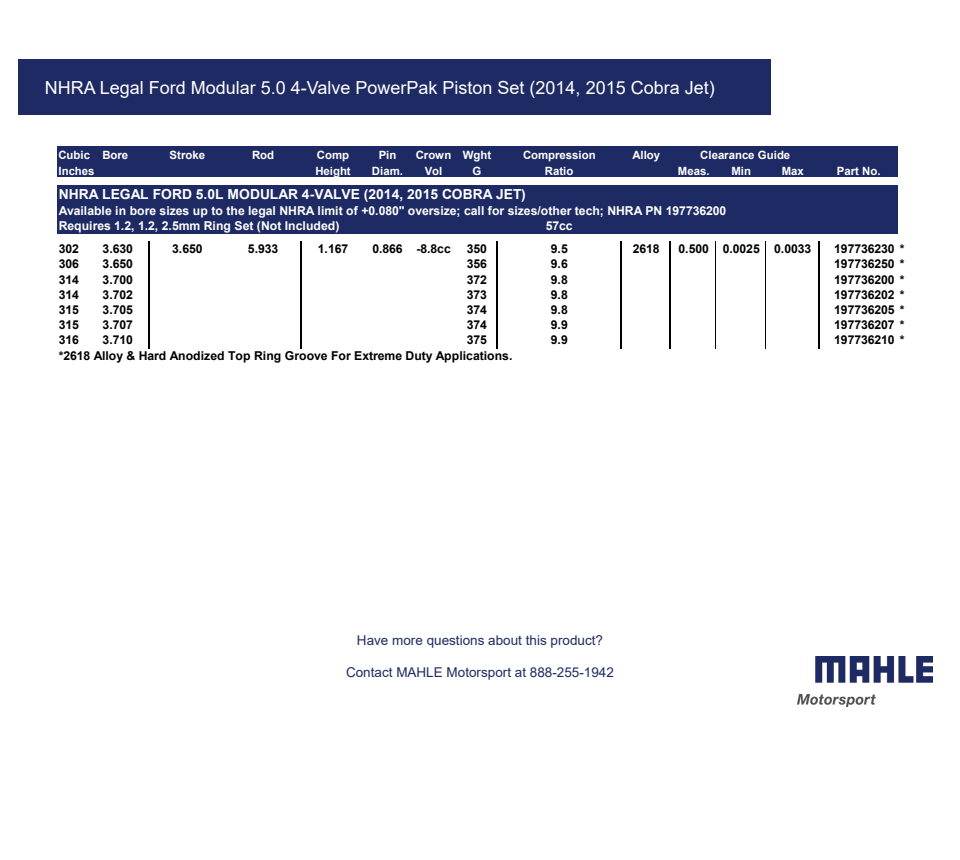
<style>
.page{position:relative;width:960px;height:860px;background:#fff}
.page>*{position:absolute;margin:0;border:0;box-sizing:border-box;transform-origin:0 0}
.t1{font:18px "Arial";color:#fff}
.t2{font:700 13.85px "Arial";color:#fff}
.t3{font:13.5px "Arial";color:#1e2a63}
.t4{font:700 12.2px "Arial";letter-spacing:-.005em;color:#000}
.t5{font:700 12.2px/15.2px "Arial";letter-spacing:-.005em;color:#fff}
.t6{font:700 11.4px "Arial";color:#fff}
</style>
<div class="page">
<div style="left:57px;top:146px;width:841px;height:31px;background:#1e2a63"></div>
<div style="left:57px;top:185px;width:841px;height:48px;background:#1e2a63"></div>
<hr style="left:148px;top:241px;width:2px;height:107px;background:#000">
<hr style="left:300px;top:241px;width:2px;height:107px;background:#000">
<hr style="left:496px;top:241px;width:1px;height:107px;background:#000">
<hr style="left:620px;top:241px;width:1px;height:107px;background:#000">
<hr style="left:670px;top:241px;width:1px;height:107px;background:#000">
<hr style="left:715px;top:241px;width:1px;height:107px;background:#000">
<hr style="left:765px;top:241px;width:1px;height:107px;background:#000">
<hr style="left:818px;top:241px;width:1px;height:107px;background:#000">
<img style="left:798px;top:657px;width:135px;height:49px">
<div style="left:18px;top:60px;width:753px;height:55px;background:#1e2a63"></div>
<h1 class="t1" style="left:45px;top:75px;width:671px">NHRA Legal Ford Modular 5.0 4-Valve PowerPak Piston Set (2014, 2015 Cobra Jet)</h1>
<p class="t6" style="left:58px;top:147px;width:71px">Cubic Bore</p>
<p class="t6" style="left:170px;top:147px;width:37px">Stroke</p>
<p class="t6" style="left:252px;top:147px;width:24px">Rod</p>
<p class="t6" style="left:317px;top:147px;width:34px">Comp</p>
<p class="t6" style="left:379px;top:147px;width:19px">Pin</p>
<p class="t6" style="left:416px;top:147px;width:77px">Crown Wght</p>
<p class="t6" style="left:633px;top:147px;width:29px">Alloy</p>
<p class="t6" style="left:58px;top:163px;width:38px">Inches</p>
<p class="t6" style="left:315px;top:163px;width:37px">Height</p>
<p class="t6" style="left:372px;top:163px;width:33px">Diam.</p>
<p class="t6" style="left:425px;top:163px;width:19px">Vol</p>
<p class="t6" style="left:473px;top:163px;width:10px">G</p>
<p class="t6" style="left:678px;top:163px;width:33px">Meas.</p>
<p class="t6" style="left:731px;top:163px;width:21px">Min</p>
<p class="t6" style="left:782px;top:163px;width:24px">Max</p>
<p class="t6" style="left:837px;top:163px;width:45px">Part No.</p>
<p class="t2" style="left:59px;top:184px;width:468px">NHRA LEGAL FORD 5.0L MODULAR 4-VALVE (2014, 2015 COBRA JET)</p>
<p class="t5" style="left:59px;top:203px;width:669px">Available in bore sizes up to the legal NHRA limit of +0.080" oversize; call for sizes/other tech; NHRA PN 197736200<br>Requires 1.2, 1.2, 2.5mm Ring Set (Not Included)</p>
<p class="t6" style="left:523px;top:147px;width:74px">Compression</p>
<p class="t6" style="left:700px;top:147px;width:91px">Clearance Guide</p>
<p class="t6" style="left:545px;top:163px;width:30px">Ratio</p>
<p class="t5" style="left:546px;top:218px;width:28px">57cc</p>
<p class="t4" style="left:59px;top:240px;width:22px">302</p>
<p class="t4" style="left:103px;top:240px;width:32px">3.630</p>
<p class="t4" style="left:172px;top:240px;width:32px">3.650</p>
<p class="t4" style="left:248px;top:240px;width:32px">5.933</p>
<p class="t4" style="left:318px;top:240px;width:32px">1.167</p>
<p class="t4" style="left:372px;top:240px;width:80px">0.866 -8.8cc</p>
<p class="t4" style="left:467px;top:240px;width:22px">350</p>
<p class="t4" style="left:551px;top:240px;width:18px">9.5</p>
<p class="t4" style="left:633px;top:240px;width:28px">2618</p>
<p class="t4" style="left:679px;top:240px;width:134px">0.500 0.0025 0.0033</p>
<p class="t4" style="left:834px;top:240px;width:72px">197736230 *</p>
<p class="t4" style="left:59px;top:256px;width:22px">306</p>
<p class="t4" style="left:103px;top:256px;width:32px">3.650</p>
<p class="t4" style="left:467px;top:256px;width:22px">356</p>
<p class="t4" style="left:551px;top:256px;width:18px">9.6</p>
<p class="t4" style="left:834px;top:256px;width:72px">197736250 *</p>
<p class="t4" style="left:59px;top:271px;width:22px">314</p>
<p class="t4" style="left:103px;top:271px;width:32px">3.700</p>
<p class="t4" style="left:467px;top:271px;width:22px">372</p>
<p class="t4" style="left:551px;top:271px;width:18px">9.8</p>
<p class="t4" style="left:834px;top:271px;width:72px">197736200 *</p>
<p class="t4" style="left:59px;top:286px;width:22px">314</p>
<p class="t4" style="left:103px;top:286px;width:32px">3.702</p>
<p class="t4" style="left:467px;top:286px;width:22px">373</p>
<p class="t4" style="left:551px;top:286px;width:18px">9.8</p>
<p class="t4" style="left:834px;top:286px;width:72px">197736202 *</p>
<p class="t4" style="left:59px;top:301px;width:22px">315</p>
<p class="t4" style="left:103px;top:301px;width:32px">3.705</p>
<p class="t4" style="left:467px;top:301px;width:22px">374</p>
<p class="t4" style="left:551px;top:301px;width:18px">9.8</p>
<p class="t4" style="left:834px;top:301px;width:72px">197736205 *</p>
<p class="t4" style="left:59px;top:317px;width:22px">315</p>
<p class="t4" style="left:103px;top:317px;width:32px">3.707</p>
<p class="t4" style="left:467px;top:317px;width:22px">374</p>
<p class="t4" style="left:551px;top:317px;width:18px">9.9</p>
<p class="t4" style="left:834px;top:317px;width:72px">197736207 *</p>
<p class="t4" style="left:59px;top:331px;width:22px">316</p>
<p class="t4" style="left:103px;top:331px;width:32px">3.710</p>
<p class="t4" style="left:467px;top:331px;width:22px">375</p>
<p class="t4" style="left:551px;top:331px;width:18px">9.9</p>
<p class="t4" style="left:834px;top:331px;width:72px">197736210 *</p>
<p class="t4" style="left:59px;top:347px;width:455px">*2618 Alloy &amp; Hard Anodized Top Ring Groove For Extreme Duty Applications.</p>
<p class="t3" style="left:357px;top:631px;width:248px">Have more questions about this product?</p>
<p class="t3" style="left:346px;top:663px;width:269px">Contact MAHLE Motorsport at 888-255-1942</p>
</div>
